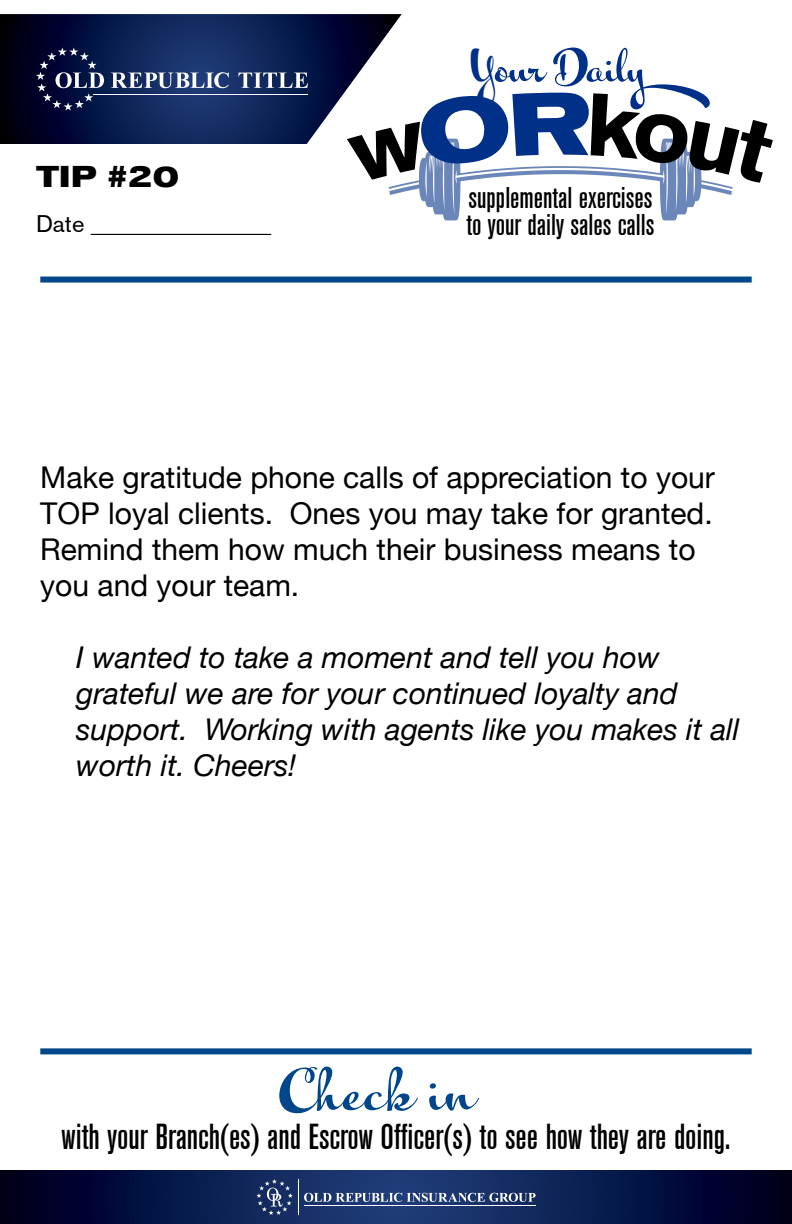
<style>
.page{position:relative;width:792px;height:1224px;background:#fff}
.page>*{position:absolute;margin:0;border:0;box-sizing:border-box;transform-origin:0 0}
.t1{font:54px "Kewl Script";color:#00468b}
.t2{font:41.8px "Kewl Script";color:#003087}
.t3{font:500 condensed 36px "Akzidenz Grotesk BE";color:#000}
.t4{font:30px/36px "Helvetica Neue";color:#000}
.t5{font:italic 30px/36px "Helvetica Neue";color:#000}
.t6{font:700 expanded 30px "Akzidenz Grotesk BE";color:#000}
.t7{font:500 condensed 29.8px "Akzidenz Grotesk BE";color:#000}
.t8{font:24px "Akzidenz Grotesk BE";color:#000}
</style>
<div class="page">
<svg style="left:0;top:1170px;width:792px;height:54px;background:#0a1a4a"></svg>
<svg style="left:304px;top:1193px;width:232px;height:9px;background:#6b7ca1"></svg>
<hr style="left:298px;top:1179px;width:1px;height:36px;background:#fff">
<hr style="left:304px;top:1205px;width:232px;height:1px;background:#fff">
<svg style="left:256px;top:1179px;width:37px;height:36px"></svg>
<svg style="left:350px;top:48px;width:423px;height:172px"></svg>
<div style="left:40px;top:277px;width:712px;height:6px;background:#00468b"></div>
<div style="left:40px;top:1048px;width:712px;height:6px;background:#00468b"></div>
<svg style="left:0;top:14px;width:402px;height:130px;background:#29375f"></svg>
<svg style="left:111px;top:72px;width:118px;height:16px"></svg>
<svg style="left:238px;top:73px;width:70px;height:15px"></svg>
<svg style="left:36px;top:48px;width:68px;height:63px;background:#252e56"></svg>
<hr style="left:93px;top:94px;width:215px;height:1px;background:#fff">
<h2 class="t2" style="left:473px;top:42px;width:27px">Y</h2>
<p class="t6" style="left:36px;top:159px;width:144px">TIP #20</p>
<p class="t7" style="left:469px;top:181px;width:186px">supplemental exercises</p>
<p class="t8" style="left:36px;top:209px;width:237px">Date _______________</p>
<p class="t7" style="left:467px;top:208px;width:189px">to your daily sales calls</p>
<p class="t4" style="left:40px;top:461px;width:676px">Make gratitude phone calls of appreciation to your TOP loyal clients. Ones you may take for granted.<br>Remind them how much their business means to you and your team.</p>
<p class="t5" style="left:76px;top:641px;width:665px">I wanted to take a moment and tell you how grateful we are for your continued loyalty and support. Working with agents like you makes it all worth it. Cheers!</p>
<h1 class="t1" style="left:281px;top:1059px;width:199px">Check in</h1>
<p class="t3" style="left:62px;top:1116px;width:670px">with your Branch(es) and Escrow Officer(s) to see how they are doing.</p>
</div>
